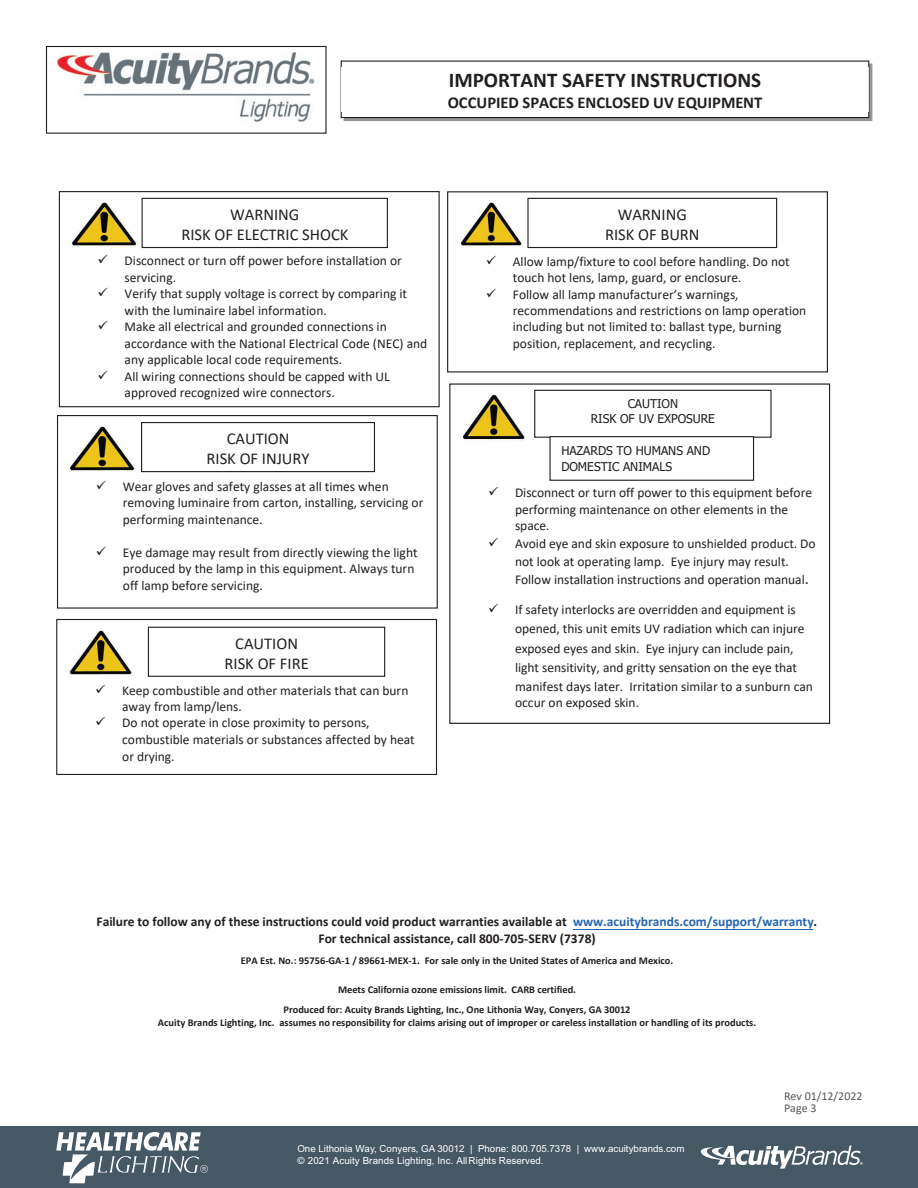
<style>
.page{position:relative;width:918px;height:1188px;background:#fff}
.page>*{position:absolute;margin:0;border:0;box-sizing:border-box;transform-origin:0 0}
.t1{font:700 21px "Calibri";color:#231f20}
.t2{font:16.5px/20px "Calibri";color:#231f20;text-align:center}
.t3{font:700 16.5px "Calibri";color:#231f20}
.t4{font:13.5px/16.5px "Calibri";color:#231f20}
.t5{font:700 13.5px/16.4px "Calibri";color:#231f20;text-align:center}
.t6{font:12px/14.4px "Tahoma";letter-spacing:-.005em;color:#231f20;text-align:center}
.t7{font:12px "Calibri";color:#57585a}
.t8{font:700 10.5px/12.8px "Calibri";color:#231f20;text-align:center}
.t9{font:700 10.5px "Calibri";letter-spacing:-.005em;color:#231f20}
.t10{font:9.75px/11.6px "Arial";color:#fff}
.s1{font-size:16.5px}
.s2{color:#2865b1}
.s3{font-style:inherit}
</style>
<div class="page">
<div style="left:0;top:1126px;width:918px;height:61px;background:#475865"></div>
<svg style="left:701px;top:1146px;width:162px;height:23px"></svg>
<svg style="left:56px;top:1132px;width:152px;height:51px"></svg>
<svg style="left:341px;top:61px;width:531px;height:60px"></svg>
<img style="left:342px;top:67px;width:526px;height:45px">
<div style="left:46px;top:46px;width:281px;height:88px;border:1px solid #231f20"></div>
<img style="left:58px;top:52px;width:257px;height:69px">
<hr style="left:573px;top:929px;width:240px;height:1px;background:#2865b1">
<div style="left:59px;top:191px;width:381px;height:216px;border:1px solid #231f20"></div>
<img style="left:71px;top:202px;width:66px;height:46px">
<div style="left:142px;top:198px;width:246px;height:50px;border:1px solid #231f20"></div>
<div style="left:447px;top:191px;width:381px;height:181px;border:1px solid #231f20"></div>
<img style="left:460px;top:202px;width:62px;height:46px">
<div style="left:527px;top:198px;width:250px;height:50px;border:1px solid #231f20"></div>
<div style="left:57px;top:415px;width:381px;height:194px;border:1px solid #231f20"></div>
<img style="left:69px;top:426px;width:66px;height:47px">
<div style="left:141px;top:422px;width:234px;height:50px;border:1px solid #231f20"></div>
<div style="left:56px;top:619px;width:381px;height:156px;border:1px solid #231f20"></div>
<img style="left:69px;top:630px;width:63px;height:47px">
<div style="left:148px;top:627px;width:237px;height:50px;border:1px solid #231f20"></div>
<div style="left:449px;top:383px;width:381px;height:341px;border:1px solid #231f20"></div>
<img style="left:462px;top:394px;width:63px;height:47px">
<div style="left:534px;top:390px;width:238px;height:48px;border:1px solid #231f20"></div>
<div style="left:549px;top:436px;width:205px;height:45px;border:1px solid #231f20"></div>
<h1 class="t1" style="left:449px;top:65px;width:314px">IMPORTANT SAFETY INSTRUCTIONS</h1>
<p class="t3" style="left:448px;top:91px;width:316px">OCCUPIED SPACES ENCLOSED UV EQUIPMENT</p>
<p class="t2" style="left:181px;top:204px;width:168px">WARNING<br>RISK OF ELECTRIC SHOCK</p>
<p class="t4" style="left:125px;top:252px;width:279px;text-indent:-27px">✓ Disconnect or turn off power before installation or servicing.</p>
<p class="t4" style="left:125px;top:285px;width:284px;text-indent:-27px">✓ Verify that supply voltage is correct by comparing it with the luminaire label information.</p>
<p class="t4" style="left:125px;top:318px;width:304px;text-indent:-27px">✓ Make all electrical and grounded connections in accordance with the National Electrical Code (NEC) and any applicable local code requirements.</p>
<p class="t4" style="left:125px;top:368px;width:267px;text-indent:-27px">✓ All wiring connections should be capped with UL approved recognized wire connectors.</p>
<p class="t2" style="left:207px;top:428px;width:105px">CAUTION<br>RISK OF INJURY</p>
<p class="t4" style="left:123px;top:477px;width:302px;text-indent:-27px">✓ Wear gloves and safety glasses at all times when removing luminaire from carton, installing, servicing or performing maintenance.</p>
<p class="t4" style="left:123px;top:544px;width:296px;text-indent:-27px">✓ Eye damage may result from directly viewing the light produced by the lamp in this equipment. Always turn off lamp before servicing.</p>
<p class="t2" style="left:225px;top:633px;width:86px">CAUTION<br>RISK OF FIRE</p>
<p class="t4" style="left:122px;top:681px;width:288px;text-indent:-27px">✓ Keep combustible and other materials that can burn away from lamp/lens.</p>
<p class="t4" style="left:122px;top:714px;width:294px;text-indent:-27px">✓ Do not operate in close proximity to persons, combustible materials or substances affected by heat or drying.</p>
<p class="t2" style="left:605px;top:204px;width:96px">WARNING<br>RISK OF BURN</p>
<p class="t4" style="left:513px;top:252px;width:278px;text-indent:-27px">✓ Allow lamp/fixture to cool before handling. Do not touch hot lens, lamp, guard, or enclosure.</p>
<p class="t4" style="left:513px;top:285px;width:295px;text-indent:-27px">✓ Follow all lamp manufacturer’s warnings, recommendations and restrictions on lamp operation including but not limited to: ballast type, burning position, replacement, and recycling.</p>
<p class="t6" style="left:591px;top:397px;width:126px">CAUTION<br>RISK OF UV EXPOSURE</p>
<p class="t6" style="left:561px;top:442px;width:150px;line-height:16.8px;text-align:left">HAZARDS TO HUMANS AND<br>DOMESTIC ANIMALS</p>
<p class="t4" style="left:515px;top:484px;width:298px;text-indent:-27px">✓ Disconnect or turn off power to this equipment before performing maintenance on other elements in the space.</p>
<p class="t4" style="left:515px;top:535px;width:302px;line-height:17.7px;text-indent:-27px">✓ Avoid eye and skin exposure to unshielded product. Do not look at operating lamp. Eye injury may result.<br>Follow installation instructions and operation manual<span class="s1">.</span></p>
<p class="t4" style="left:515px;top:599px;width:299px;line-height:19.4px;text-indent:-27px">✓ If safety interlocks are overridden and equipment is opened, this unit emits UV radiation which can injure exposed eyes and skin. Eye injury can include pain, light sensitivity, and gritty sensation on the eye that manifest days later. Irritation similar to a sunburn can</p>
<p class="t4" style="left:515px;top:694px;width:126px">occur on exposed skin.</p>
<p class="t5" style="left:97px;top:913px;width:722px">Failure to follow any of these instructions could void product warranties available at <span class="s2">www.acuitybrands.com/support/warranty</span>.<br>For technical assistance, call 800-705-SERV (7378)</p>
<p class="t8" style="left:241px;top:954px;width:434px">EPA Est. No.: 95756-GA-1 / 89661-MEX-1. For sale only in <span class="s3">the United States of</span> America and Mexico.</p>
<p class="t9" style="left:338px;top:982px;width:240px">Meets California ozone emissions limit. CARB certified.</p>
<p class="t8" style="left:158px;top:1003px;width:600px">Produced for: Acuity Brands Lighting, Inc., One Lithonia Way, Conyers, GA 30012<br>Acuity Brands Lighting, Inc. assumes no responsibility for claims arising out of improper or careless installation or handling of its products.</p>
<p class="t7" style="left:784px;top:1087px;width:80px">Rev 01/12/2022</p>
<p class="t10" style="left:297px;top:1144px;width:389px">One Lithonia Way, Conyers, GA 30012 | Phone: 800.705.7378 | www.acuitybrands.com © 2021 Acuity Brands Lighting, Inc. AllRights Reserved.</p>
<p class="t7" style="left:784px;top:1099px;width:34px">Page 3</p>
</div>
